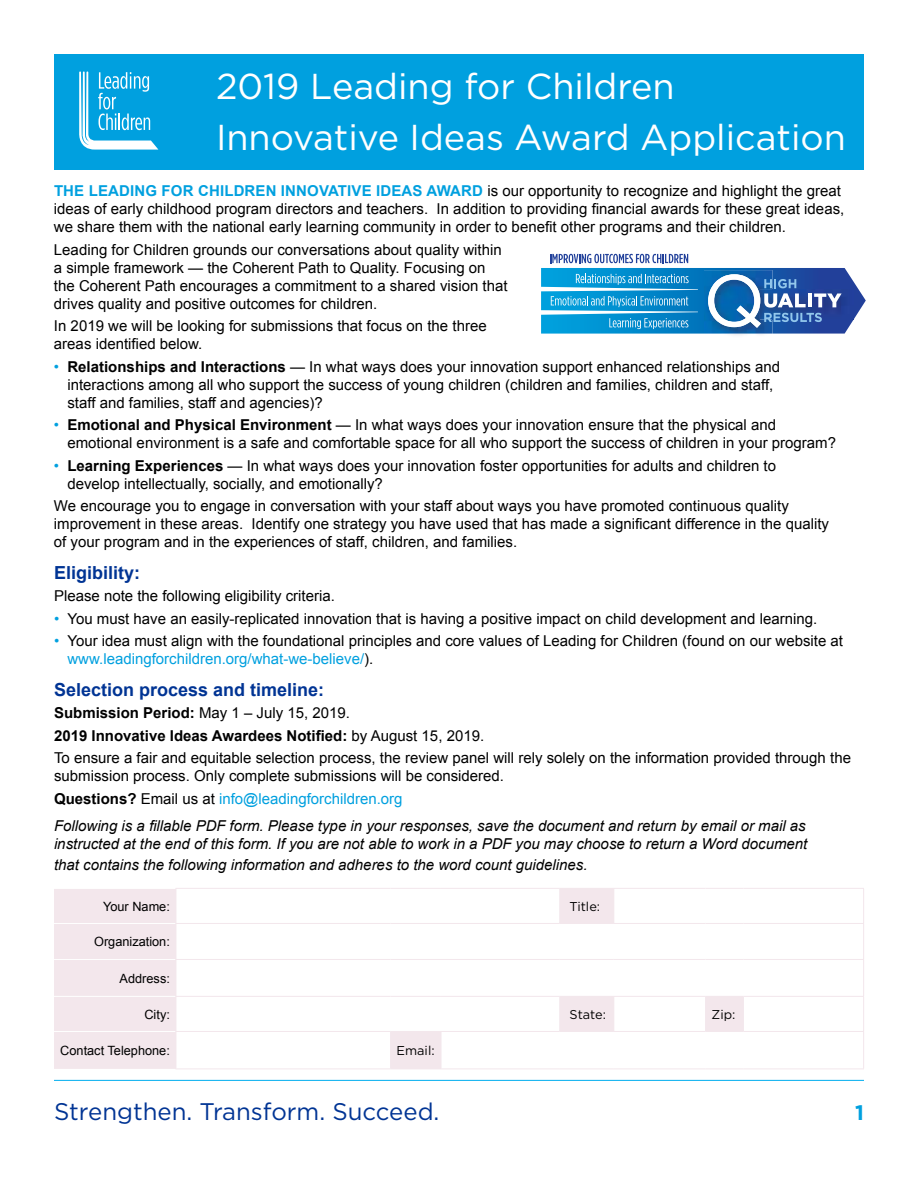
<style>
.page{position:relative;width:918px;height:1188px;background:#fff}
.page>*{position:absolute;margin:0;border:0;box-sizing:border-box;transform-origin:0 0}
.t1{font:36px/51px "Gotham";color:#fff}
.t2{font:24px "Gotham";color:#003494}
.t3{font:700 21px "Gotham";color:#00a0df}
.t4{font:700 18px "Arial";color:#003494}
.t5{font:15px/18px "Arial";color:#000}
.t6{font:italic 15px/18px "Arial";color:#000}
.t7{font:12.75px "Arial";color:#000}
.t8{font:12.75px "Gotham";color:#000}
.s1{font-weight:700;color:#00a0df}
.s2{color:#00a0df}
.s3{font-weight:700}
</style>
<div class="page">
<hr style="left:54px;top:1080px;width:810px;height:1px;background:#00aeef">
<svg style="left:54px;top:889px;width:689px;height:180px"></svg>
<hr style="left:54px;top:923px;width:122px;height:1px;background:#fff">
<hr style="left:54px;top:959px;width:122px;height:1px;background:#fff">
<hr style="left:54px;top:996px;width:122px;height:1px;background:#fff">
<hr style="left:54px;top:1031px;width:122px;height:1px;background:#fff">
<hr style="left:176px;top:888px;width:215px;height:1px;background:#f3e7ec">
<hr style="left:176px;top:889px;width:1px;height:34px;background:#f3e7ec">
<hr style="left:391px;top:888px;width:50px;height:1px;background:#f3e7ec">
<hr style="left:441px;top:888px;width:119px;height:1px;background:#f3e7ec">
<hr style="left:560px;top:888px;width:54px;height:1px;background:#f3e7ec">
<hr style="left:559px;top:889px;width:1px;height:34px;background:#f3e7ec">
<hr style="left:614px;top:888px;width:92px;height:1px;background:#f3e7ec">
<hr style="left:613px;top:889px;width:1px;height:34px;background:#f3e7ec">
<hr style="left:706px;top:888px;width:37px;height:1px;background:#f3e7ec">
<hr style="left:743px;top:888px;width:121px;height:1px;background:#f3e7ec">
<hr style="left:863px;top:889px;width:1px;height:34px;background:#f3e7ec">
<hr style="left:176px;top:924px;width:1px;height:35px;background:#f3e7ec">
<hr style="left:863px;top:924px;width:1px;height:35px;background:#f3e7ec">
<hr style="left:176px;top:959px;width:215px;height:1px;background:#f3e7ec">
<hr style="left:176px;top:960px;width:1px;height:36px;background:#f3e7ec">
<hr style="left:391px;top:959px;width:50px;height:1px;background:#f3e7ec">
<hr style="left:441px;top:959px;width:119px;height:1px;background:#f3e7ec">
<hr style="left:560px;top:959px;width:54px;height:1px;background:#f3e7ec">
<hr style="left:614px;top:959px;width:92px;height:1px;background:#f3e7ec">
<hr style="left:706px;top:959px;width:37px;height:1px;background:#f3e7ec">
<hr style="left:743px;top:959px;width:121px;height:1px;background:#f3e7ec">
<hr style="left:863px;top:960px;width:1px;height:36px;background:#f3e7ec">
<hr style="left:176px;top:996px;width:215px;height:1px;background:#f3e7ec">
<hr style="left:176px;top:997px;width:1px;height:34px;background:#f3e7ec">
<hr style="left:391px;top:996px;width:50px;height:1px;background:#f3e7ec">
<hr style="left:441px;top:996px;width:119px;height:1px;background:#f3e7ec">
<hr style="left:560px;top:996px;width:54px;height:1px;background:#f3e7ec">
<hr style="left:559px;top:997px;width:1px;height:34px;background:#f3e7ec">
<hr style="left:614px;top:996px;width:92px;height:1px;background:#f3e7ec">
<hr style="left:613px;top:997px;width:1px;height:34px;background:#f3e7ec">
<hr style="left:706px;top:996px;width:37px;height:1px;background:#f3e7ec">
<hr style="left:705px;top:997px;width:1px;height:34px;background:#f3e7ec">
<hr style="left:743px;top:996px;width:121px;height:1px;background:#f3e7ec">
<hr style="left:743px;top:997px;width:1px;height:34px;background:#f3e7ec">
<hr style="left:863px;top:997px;width:1px;height:34px;background:#f3e7ec">
<hr style="left:176px;top:1031px;width:215px;height:1px;background:#f3e7ec">
<hr style="left:176px;top:1032px;width:1px;height:37px;background:#f3e7ec">
<hr style="left:391px;top:1031px;width:50px;height:1px;background:#f3e7ec">
<hr style="left:390px;top:1032px;width:1px;height:37px;background:#f3e7ec">
<hr style="left:441px;top:1031px;width:119px;height:1px;background:#f3e7ec">
<hr style="left:441px;top:1032px;width:1px;height:37px;background:#f3e7ec">
<hr style="left:560px;top:1031px;width:54px;height:1px;background:#f3e7ec">
<hr style="left:614px;top:1031px;width:92px;height:1px;background:#f3e7ec">
<hr style="left:706px;top:1031px;width:37px;height:1px;background:#f3e7ec">
<hr style="left:743px;top:1031px;width:121px;height:1px;background:#f3e7ec">
<hr style="left:863px;top:1032px;width:1px;height:37px;background:#f3e7ec">
<hr style="left:176px;top:1069px;width:215px;height:1px;background:#f3e7ec">
<hr style="left:391px;top:1069px;width:50px;height:1px;background:#f3e7ec">
<hr style="left:441px;top:1069px;width:119px;height:1px;background:#f3e7ec">
<hr style="left:560px;top:1069px;width:54px;height:1px;background:#f3e7ec">
<hr style="left:614px;top:1069px;width:92px;height:1px;background:#f3e7ec">
<hr style="left:706px;top:1069px;width:37px;height:1px;background:#f3e7ec">
<hr style="left:743px;top:1069px;width:121px;height:1px;background:#f3e7ec">
<hr style="left:176px;top:923px;width:215px;height:1px;background:#f3e7ec">
<hr style="left:391px;top:923px;width:50px;height:1px;background:#f3e7ec">
<hr style="left:441px;top:923px;width:119px;height:1px;background:#f3e7ec">
<hr style="left:560px;top:923px;width:54px;height:1px;background:#f3e7ec">
<hr style="left:614px;top:923px;width:92px;height:1px;background:#f3e7ec">
<hr style="left:706px;top:923px;width:37px;height:1px;background:#f3e7ec">
<hr style="left:743px;top:923px;width:121px;height:1px;background:#f3e7ec">
<div style="left:54px;top:54px;width:810px;height:115px;background:#00a0df"></div>
<svg style="left:79px;top:71px;width:79px;height:79px"></svg>
<svg style="left:541px;top:254px;width:325px;height:80px"></svg>
<h1 class="t1" style="left:216px;top:60px;width:631px">2019 Leading for Children<br>Innovative Ideas Award Application</h1>
<p class="t5" style="left:54px;top:182px;width:792px"><span class="s1">The Leading For Children Innovative Ideas Award</span> is our opportunity to recognize and highlight the great ideas of early childhood program directors and teachers. In addition to providing financial awards for these great ideas, we share them with the national early learning community in order to benefit other programs and their children.</p>
<p class="t5" style="left:54px;top:241px;width:455px">Leading for Children grounds our conversations about quality within a simple framework — the Coherent Path to Quality. Focusing on the Coherent Path encourages a commitment to a shared vision that drives quality and positive outcomes for children.</p>
<p class="t5" style="left:54px;top:317px;width:434px">In 2019 we will be looking for submissions that focus on the three areas identified below.</p>
<p class="t5" style="left:67px;top:358px;width:714px;text-indent:-13px"><span class="s2">•</span> <span class="s3">Relationships and Interactions</span> — In what ways does your innovation support enhanced relationships and interactions among all who support the success of young children (children and families, children and staff, staff and families, staff and agencies)?</p>
<p class="t5" style="left:67px;top:416px;width:770px;text-indent:-14px"><span class="s2">•</span> <span class="s3">Emotional and Physical Environment</span> — In what ways does your innovation ensure that the physical and emotional environment is a safe and comfortable space for all who support the success of children in your program?</p>
<p class="t5" style="left:67px;top:457px;width:710px;text-indent:-14px"><span class="s2">•</span> <span class="s3">Learning Experiences</span> — In what ways does your innovation foster opportunities for adults and children to develop intellectually, socially, and emotionally?</p>
<p class="t5" style="left:54px;top:497px;width:777px">We encourage you to engage in conversation with your staff about ways you have promoted continuous quality improvement in these areas. Identify one strategy you have used that has made a significant difference in the quality of your program and in the experiences of staff, children, and families.</p>
<p class="t4" style="left:54px;top:562px;width:88px">Eligibility:</p>
<p class="t5" style="left:54px;top:587px;width:282px">Please note the following eligibility criteria.</p>
<p class="t5" style="left:54px;top:610px;width:765px"><span class="s2">•</span> You must have an easily-replicated innovation that is having a positive impact on child development and learning.</p>
<p class="t5" style="left:68px;top:632px;width:777px;text-indent:-14px"><span class="s2">•</span> Your idea must align with the foundational principles and core values of Leading for Children (found on our website at <span class="s2">www.leadingforchildren.org/what-we-believe/</span>).</p>
<p class="t4" style="left:54px;top:679px;width:272px">Selection process and timeline:</p>
<p class="t5" style="left:54px;top:702px;width:799px;line-height:22.5px"><span class="s3">Submission Period:</span> May 1 – July 15, 2019.<br><span class="s3">2019 Innovative Ideas Awardees Notified:</span> by August 15, 2019.<br>To ensure a fair and equitable selection process, the review panel will rely solely on the information provided through the</p>
<p class="t5" style="left:54px;top:765px;width:452px;line-height:22.5px">submission process. Only complete submissions will be considered.<br><span class="s3">Questions?</span> Email us at <span class="s2">info@leadingforchildren.org</span></p>
<p class="t6" style="left:54px;top:817px;width:755px">Following is a fillable PDF form. Please type in your responses, save the document and return by email or mail as instructed at the end of this form. If you are not able to work in a PDF you may choose to return a Word document</p>
<p class="t6" style="left:54px;top:856px;width:535px">that contains the following information and adheres to the word count guidelines.</p>
<p class="t7" style="left:103px;top:899px;width:68px">Your Name:</p>
<p class="t8" style="left:570px;top:898px;width:32px">Title:</p>
<p class="t7" style="left:94px;top:934px;width:77px">Organization:</p>
<p class="t7" style="left:120px;top:971px;width:52px">Address:</p>
<p class="t7" style="left:144px;top:1007px;width:27px">City:</p>
<p class="t8" style="left:570px;top:1006px;width:38px">State:</p>
<p class="t8" style="left:712px;top:1006px;width:25px">Zip:</p>
<p class="t7" style="left:60px;top:1043px;width:111px">Contact Telephone:</p>
<p class="t8" style="left:397px;top:1043px;width:40px">Email:</p>
<h2 class="t2" style="left:54px;top:1096px;width:387px">Strengthen. Transform. Succeed.</h2>
<h3 class="t3" style="left:855px;top:1098px;width:10px">1</h3>
</div>
